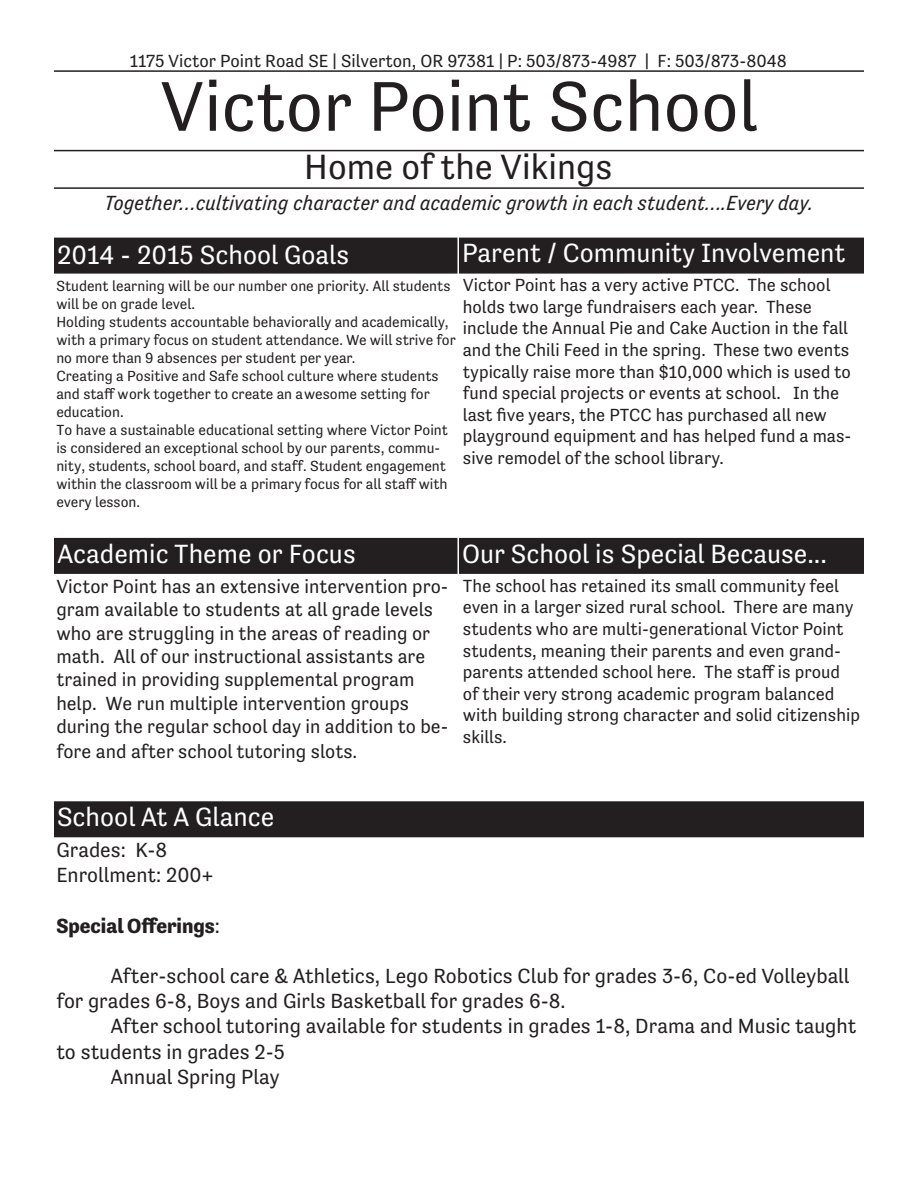
<style>
.page{position:relative;width:918px;height:1188px;background:#fff}
.page>*{position:absolute;margin:0;border:0;box-sizing:border-box;transform-origin:0 0}
.t1{font:72px "Tenso";color:#231f20}
.t2{font:36px "Tenso";color:#231f20}
.t3{font:27px "Tenso";color:#fff}
.t4{font:21px/25.2px "Tenso";color:#231f20}
.t5{font:italic 21px "Tenso";color:#231f20}
.t6{font:700 21px "Tenso";color:#231f20}
.t7{font:19.5px/23.4px "Tenso";color:#231f20}
.t8{font:18px/21.6px "Tenso";color:#231f20}
.t9{font:15px/18px "Tenso";color:#231f20}
.s1{font-weight:400}
</style>
<div class="page">
<div style="left:55px;top:802px;width:808px;height:35px;background:#231f20"></div>
<div style="left:54px;top:801px;width:810px;height:36px;border:2px solid #231f20"></div>
<div style="left:55px;top:539px;width:808px;height:34px;background:#231f20"></div>
<div style="left:54px;top:538px;width:810px;height:36px;border:2px solid #231f20"></div>
<div style="left:55px;top:238px;width:808px;height:35px;background:#231f20"></div>
<div style="left:54px;top:238px;width:810px;height:36px;border:2px solid #231f20"></div>
<hr style="left:54px;top:150px;width:810px;height:1px;background:#231f20">
<hr style="left:458px;top:219px;width:1px;height:487px;background:#fff">
<hr style="left:54px;top:70px;width:810px;height:2px;background:#231f20">
<hr style="left:54px;top:187px;width:810px;height:2px;background:#231f20">
<p class="t8" style="left:130px;top:50px;width:659px">1175 Victor Point Road SE | Silverton, OR 97381 | P: 503/873-4987 | F: 503/873-8048</p>
<p class="t1" style="left:160px;top:66px;width:599px">Victor Point School</p>
<p class="t2" style="left:304px;top:147px;width:310px">Home of the Vikings</p>
<p class="t5" style="left:105px;top:191px;width:710px">Together…cultivating character and academic growth in each student….Every day.</p>
<p class="t3" style="left:462px;top:238px;width:385px">Parent / Community Involvement</p>
<p class="t3" style="left:57px;top:240px;width:294px">2014 - 2015 School Goals</p>
<p class="t8" style="left:463px;top:274px;width:390px">Victor Point has a very active PTCC. The school holds two large fundraisers each year. These include the Annual Pie and Cake Auction in the fall and the Chili Feed in the spring. These two events typically raise more than $10,000 which is used to fund special projects or events at school. In the last five years, the PTCC has purchased all new playground equipment and has helped fund a mas&shy;sive remodel of the school library.</p>
<p class="t9" style="left:56px;top:276px;width:401px">Student learning will be our number one priority. All students will be on grade level.<br>Holding students accountable behaviorally and academically, with a primary focus on student attendance. We will strive for no more than 9 absences per student per year.<br>Creating a Positive and Safe school culture where students and staff work together to create an awesome setting for education.<br>To have a sustainable educational setting where Victor Point is considered an exceptional school by our parents, commu&shy;nity, students, school board, and staff. Student engagement within the classroom will be a primary focus for all staff with every lesson.</p>
<p class="t3" style="left:57px;top:539px;width:300px">Academic Theme or Focus</p>
<p class="t7" style="left:56px;top:574px;width:394px">Victor Point has an extensive intervention pro&shy;gram available to students at all grade levels who are struggling in the areas of reading or math. All of our instructional assistants are trained in providing supplemental program help. We run multiple intervention groups during the regular school day in addition to be-</p>
<p class="t7" style="left:56px;top:740px;width:302px">fore and after school tutoring slots.</p>
<p class="t3" style="left:462px;top:539px;width:366px">Our School is Special Because...</p>
<p class="t8" style="left:463px;top:575px;width:399px">The school has retained its small community feel even in a larger sized rural school. There are many students who are multi-generational Victor Point students, meaning their parents and even grand&shy;parents attended school here. The staff is proud of their very strong academic program balanced with building strong character and solid citizenship skills.</p>
<p class="t3" style="left:57px;top:802px;width:219px">School At A Glance</p>
<p class="t4" style="left:56px;top:837px;width:112px">Grades: K-8</p>
<p class="t4" style="left:56px;top:862px;width:158px">Enrollment: 200+</p>
<p class="t6" style="left:56px;top:914px;width:165px">Special Offerings<span class="s1">:</span></p>
<p class="t4" style="left:56px;top:963px;width:795px;text-indent:54px">After-school care &amp; Athletics, Lego Robotics Club for grades 3-6, Co-ed Volleyball for grades 6-8, Boys and Girls Basketball for grades 6-8.</p>
<p class="t4" style="left:56px;top:1014px;width:802px;text-indent:54px">After school tutoring available for students in grades 1-8, Drama and Music taught to students in grades 2-5</p>
<p class="t4" style="left:110px;top:1064px;width:171px">Annual Spring Play</p>
</div>
